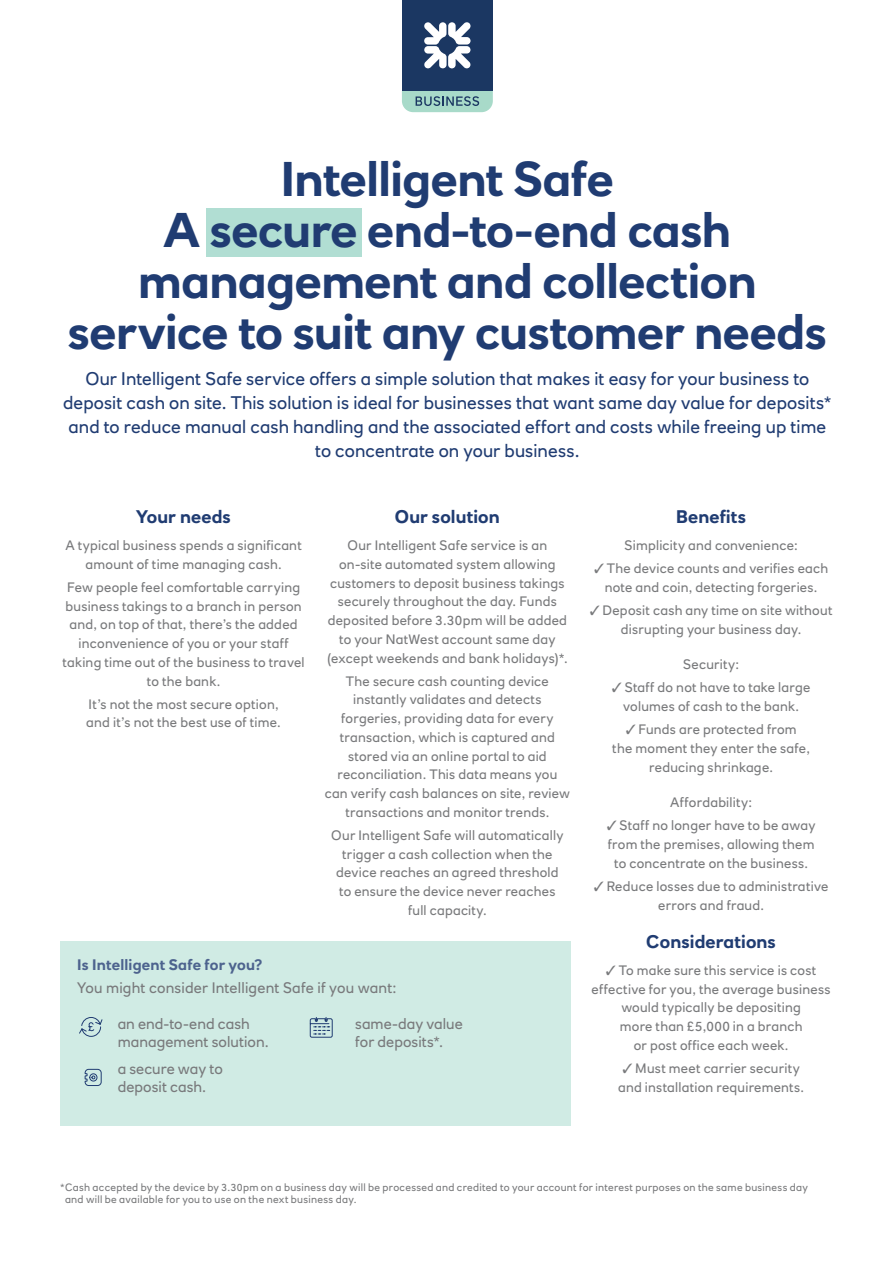
<style>
.page{position:relative;width:894px;height:1263px;background:#fff}
.page>*{position:absolute;margin:0;border:0;box-sizing:border-box;transform-origin:0 0}
.t1{font:700 48px/51px "RN House Sans";letter-spacing:-.01em;color:#203c72;text-align:center}
.t2{font:18px/24px "RN House Sans";letter-spacing:.005em;color:#203c72;text-align:center}
.t3{font:700 18px "RN House Sans";letter-spacing:.005em;color:#203c72}
.t4{font:15px/18px "RN House Sans";letter-spacing:.005em;color:#797a7c}
.t5{font:700 15px "RN House Sans";letter-spacing:.01em;color:#4d638e}
.t6{font:13.5px/18.8px "RN House Sans";letter-spacing:.02em;color:#797a7c;text-align:center}
.t7{font:10.5px/12.6px "RN House Sans";letter-spacing:.025em;color:#797a7c}
</style>
<div class="page">
<div style="left:206px;top:208px;width:155px;height:48px;background:#b1ded3"></div>
<div style="left:60px;top:941px;width:510px;height:185px;background:#d0ebe4"></div>
<svg style="left:310px;top:1017px;width:23px;height:21px"></svg>
<svg style="left:402px;top:91px;width:91px;height:21px;background:#97c5bc"></svg>
<div style="left:402px;top:0;width:91px;height:91px;background:#1b3762"></div>
<svg style="left:424px;top:22px;width:47px;height:47px"></svg>
<svg style="left:79px;top:1017px;width:24px;height:20px"></svg>
<svg style="left:85px;top:1069px;width:17px;height:17px"></svg>
<h1 class="t1" style="left:68px;top:154px;width:760px">Intelligent Safe<br>A secure end-to-end cash management and collection service to suit any customer needs</h1>
<p class="t2" style="left:63px;top:366px;width:770px">Our Intelligent Safe service offers a simple solution that makes it easy for your business to deposit cash on site. This solution is ideal for businesses that want same day value for deposits* and to reduce manual cash handling and the associated effort and costs while freeing up time to concentrate on your business.</p>
<h2 class="t3" style="left:136px;top:505px;width:96px">Your needs</h2>
<p class="t6" style="left:65px;top:536px;width:238px">A typical business spends a significant amount of time managing cash.</p>
<p class="t6" style="left:63px;top:577px;width:243px">Few people feel comfortable carrying business takings to a branch in person and, on top of that, there’s the added inconvenience of you or your staff taking time out of the business to travel to the bank.</p>
<p class="t6" style="left:86px;top:694px;width:196px;text-align:left">It’s not the most secure option, and it’s not the best use of time.</p>
<h2 class="t3" style="left:395px;top:505px;width:106px">Our solution</h2>
<p class="t6" style="left:327px;top:536px;width:242px">Our Intelligent Safe service is an on-site automated system allowing customers to deposit business takings securely throughout the day. Funds deposited before 3.30pm will be added to your NatWest account same day (except weekends and bank holidays)*.</p>
<p class="t6" style="left:325px;top:671px;width:247px">The secure cash counting device instantly validates and detects forgeries, providing data for every transaction, which is captured and stored via an online portal to aid reconciliation. This data means you can verify cash balances on site, review transactions and monitor trends.</p>
<p class="t6" style="left:331px;top:826px;width:234px">Our Intelligent Safe will automatically trigger a cash collection when the device reaches an agreed threshold to ensure the device never reaches full capacity.</p>
<p class="t5" style="left:77px;top:955px;width:187px">Is Intelligent Safe for you?</p>
<p class="t4" style="left:77px;top:979px;width:321px">You might consider Intelligent Safe if you want:</p>
<p class="t4" style="left:355px;top:1015px;width:109px">same-day value for deposits*.</p>
<p class="t4" style="left:118px;top:1015px;width:153px">an end-to-end cash management solution.</p>
<p class="t4" style="left:118px;top:1059px;width:107px">a secure way to deposit cash.</p>
<h2 class="t3" style="left:676px;top:505px;width:72px">Benefits</h2>
<p class="t6" style="left:624px;top:536px;width:175px">Simplicity and convenience:</p>
<p class="t6" style="left:594px;top:559px;width:236px">✓ The device counts and verifies each note and coin, detecting forgeries.</p>
<p class="t6" style="left:589px;top:600px;width:244px">✓ Deposit cash any time on site without disrupting your business day.</p>
<p class="t6" style="left:683px;top:655px;width:58px">Security:</p>
<p class="t6" style="left:612px;top:678px;width:200px">✓ Staff do not have to take large volumes of cash to the bank.</p>
<p class="t6" style="left:612px;top:720px;width:199px">✓ Funds are protected from<br>the moment they enter the safe, reducing shrinkage.</p>
<p class="t6" style="left:670px;top:793px;width:83px">Affordability:</p>
<p class="t6" style="left:606px;top:816px;width:210px">✓ Staff no longer have to be away from the premises, allowing them to concentrate on the business.</p>
<p class="t6" style="left:594px;top:877px;width:236px">✓ Reduce losses due to administrative errors and fraud.</p>
<h2 class="t3" style="left:646px;top:930px;width:131px">Considerations</h2>
<p class="t6" style="left:591px;top:961px;width:240px">✓ To make sure this service is cost effective for you, the average business would typically be depositing<br>more than £5,000 in a branch<br>or post office each week.</p>
<p class="t6" style="left:618px;top:1059px;width:187px">✓ Must meet carrier security and installation requirements.</p>
<p class="t7" style="left:65px;top:1181px;width:744px;text-indent:-5px">*Cash accepted by the device by 3.30pm on a business day will be processed and credited to your account for interest purposes on the same business day and will be available for you to use on the next business day.</p>
</div>
